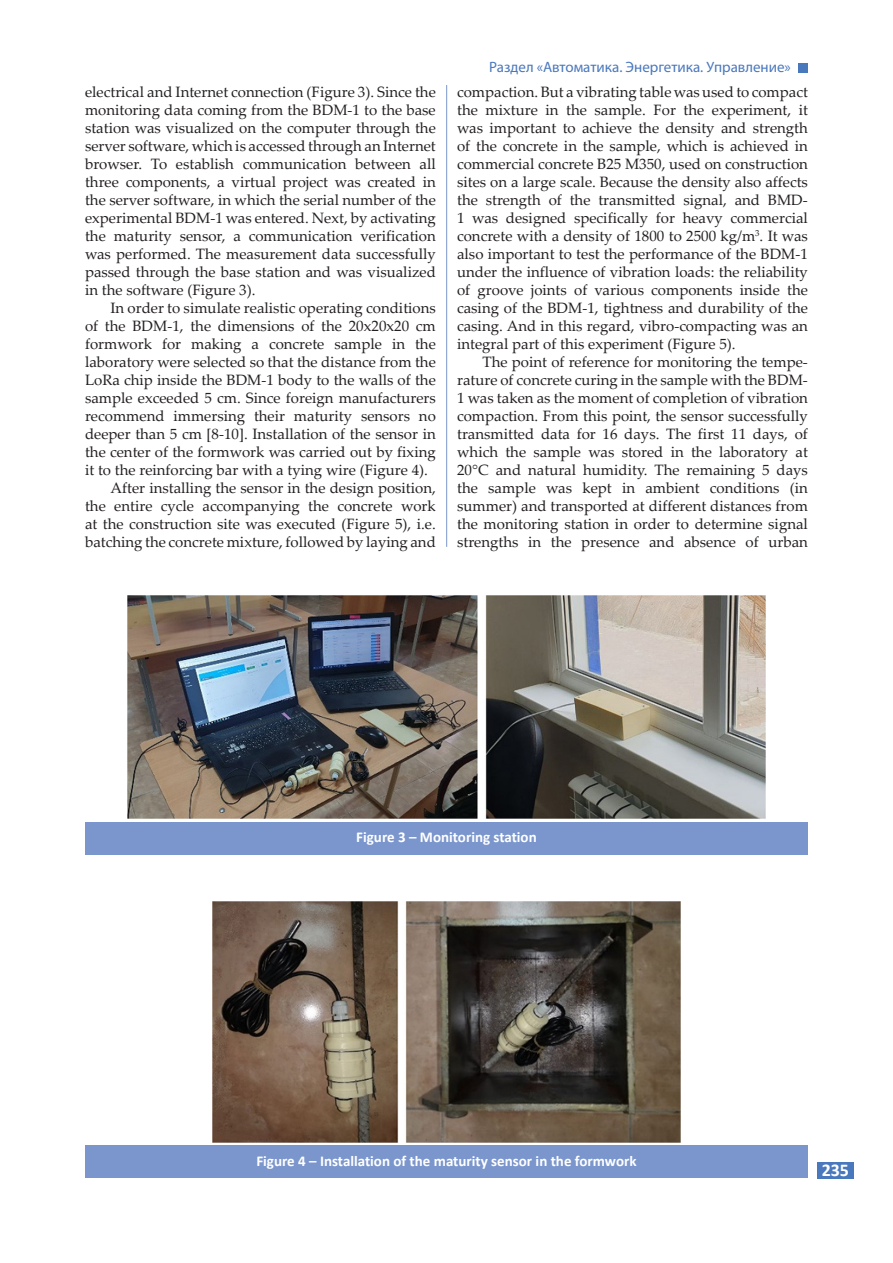
<style>
.page{position:relative;width:893px;height:1263px;background:#fff}
.page>*{position:absolute;margin:0;border:0;box-sizing:border-box;transform-origin:0 0}
.t1{font:700 18px "Calibri";color:#fff}
.ТЕКСТ_Palatino_Linot{font:15px/18px "Palatino Linotype";color:#231f20;text-align:justify}
.Рисунки_Calibri_10pt{font:700 15px "Calibri";color:#fff}
.t2{font:15px "Myriad Pro";color:#4a78bd}
</style>
<div class="page">
<div style="left:817px;top:1162px;width:36px;height:16px;background:#4a78bd"></div>
<div style="left:798px;top:63px;width:10px;height:9px;background:#4a78bd"></div>
<hr style="left:446px;top:85px;width:1px;height:462px;background:#7b96cc">
<div style="left:85px;top:822px;width:723px;height:32px;background:#7b96cc"></div>
<img style="left:128px;top:595px;width:637px;height:223px">
<div style="left:85px;top:1146px;width:723px;height:32px;background:#7b96cc"></div>
<img style="left:213px;top:902px;width:467px;height:240px">
<p class="ТЕКСТ_Palatino_Linot" style="left:85px;top:82px;width:352px">electrical and Internet connection (Figure 3). Since the monitoring data coming from the BDM-1 to the base station was visualized on the computer through the server software, which is accessed through an Internet browser. To establish communication between all three components, a virtual project was created in the server software, in which the serial number of the experimental BDM-1 was entered. Next, by activating the maturity sensor, a communication verification was performed. The measurement data successfully passed through the base station and was visualized in the software (Figure 3).</p>
<p class="ТЕКСТ_Palatino_Linot" style="left:85px;top:298px;width:352px;text-indent:26px">In order to simulate realistic operating conditions of the BDM-1, the dimensions of the 20x20x20 cm formwork for making a concrete sample in the laboratory were selected so that the distance from the LoRa chip inside the BDM-1 body to the walls of the sample exceeded 5 cm. Since foreign manufacturers recommend immersing their maturity sensors no deeper than 5 cm [8-10]. Installation of the sensor in the center of the formwork was carried out by fixing it to the reinforcing bar with a tying wire (Figure 4).</p>
<p class="ТЕКСТ_Palatino_Linot" style="left:85px;top:478px;width:352px;text-indent:26px">After installing the sensor in the design position, the entire cycle accompanying the concrete work at the construction site was executed (Figure 5), i.e. batching the concrete mixture, followed by laying and</p>
<p class="t2" style="left:489px;top:58px;width:303px">Раздел «Автоматика. Энергетика. Управление»</p>
<p class="ТЕКСТ_Palatino_Linot" style="left:457px;top:82px;width:352px">compaction. But a vibrating table was used to compact the mixture in the sample. For the experiment, it was important to achieve the density and strength of the concrete in the sample, which is achieved in commercial concrete B25 M350, used on construction sites on a large scale. Because the density also affects the strength of the transmitted signal, and BMD-1 was designed specifically for heavy commercial concrete with a density of 1800 to 2500 kg/m<sup>3</sup>. It was also important to test the performance of the BDM-1 under the influence of vibration loads: the reliability of groove joints of various components inside the casing of the BDM-1, tightness and durability of the casing. And in this regard, vibro-compacting was an integral part of this experiment (Figure 5).</p>
<p class="ТЕКСТ_Palatino_Linot" style="left:457px;top:352px;width:352px;text-indent:26px">The point of reference for monitoring the tempe&shy;rature of concrete curing in the sample with the BDM-1 was taken as the moment of completion of vibration compaction. From this point, the sensor successfully transmitted data for 16 days. The first 11 days, of which the sample was stored in the laboratory at 20°C and natural humidity. The remaining 5 days the sample was kept in ambient conditions (in summer) and transported at different distances from the monitoring station in order to determine signal strengths in the presence and absence of urban</p>
<p class="Рисунки_Calibri_10pt" style="left:356px;top:826px;width:182px">Figure 3 – Monitoring station</p>
<p class="Рисунки_Calibri_10pt" style="left:256px;top:1150px;width:382px">Figure 4 – Installation of the maturity sensor in the formwork</p>
<p class="t1" style="left:822px;top:1157px;width:29px">235</p>
</div>
